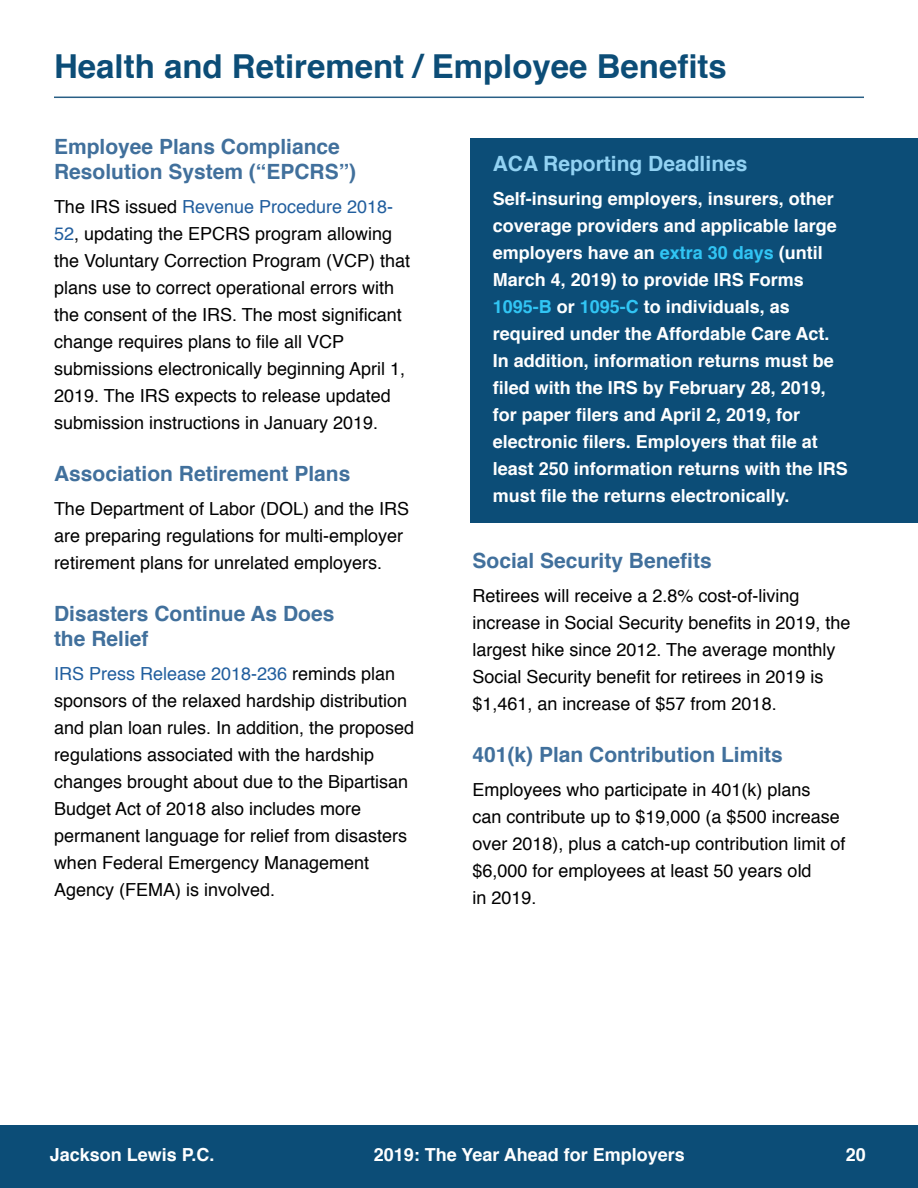
<style>
.page{position:relative;width:918px;height:1188px;background:#fff}
.page>*{position:absolute;margin:0;border:0;box-sizing:border-box;transform-origin:0 0}
.t1{font:700 33px "Helvetica";color:#0c4d77}
.t2{font:700 21px/25.2px "Helvetica";color:#41709c}
.t3{font:700 21px "Helvetica";color:#92d2f3}
.t4{font:18px/27px "Helvetica";color:#000}
.t5{font:700 18px/27px "Helvetica";color:#fff}
.s1{color:#215e9e}
.s2{color:#31c5f4}
</style>
<div class="page">
<div style="left:0;top:1125px;width:918px;height:63px;background:#0c4d77"></div>
<div style="left:470px;top:138px;width:448px;height:385px;background:#0c4d77"></div>
<hr style="left:54px;top:97px;width:810px;height:1px;background:#295f85">
<h1 class="t1" style="left:54px;top:39px;width:675px">Health and Retirement / Employee Benefits</h1>
<p class="t2" style="left:54px;top:134px;width:304px">Employee Plans Compliance<br>Resolution System (“EPCRS”)</p>
<p class="t4" style="left:54px;top:194px;width:358px">The IRS issued <span class="s1">Revenue Procedure 2018- 52</span>, updating the EPCRS program allowing the Voluntary Correction Program (VCP) that plans use to correct operational errors with the consent of the IRS. The most significant change requires plans to file all VCP submissions electronically beginning April 1, 2019. The IRS expects to release updated submission instructions in January 2019.</p>
<p class="t2" style="left:54px;top:461px;width:298px">Association Retirement Plans</p>
<p class="t4" style="left:54px;top:496px;width:357px">The Department of Labor (DOL) and the IRS are preparing regulations for multi-employer retirement plans for unrelated employers.</p>
<p class="t2" style="left:54px;top:601px;width:282px">Disasters Continue As Does the Relief</p>
<p class="t4" style="left:54px;top:661px;width:362px"><span class="s1">IRS Press Release 2018-236</span> reminds plan sponsors of the relaxed hardship distribution and plan loan rules. In addition, the proposed regulations associated with the hardship changes brought about due to the Bipartisan Budget Act of 2018 also includes more permanent language for relief from disasters when Federal Emergency Management Agency (FEMA) is involved.</p>
<p class="t3" style="left:493px;top:147px;width:256px">ACA Reporting Deadlines</p>
<p class="t5" style="left:493px;top:186px;width:357px">Self-insuring employers, insurers, other coverage providers and applicable large employers have an <span class="s2">extra 30 days</span> (until March 4, 2019) to provide IRS Forms <span class="s2">1095-B</span> or <span class="s2">1095-C</span> to individuals, as required under the Affordable Care Act.<br>In addition, information returns must be filed with the IRS by February 28, 2019, for paper filers and April 2, 2019, for electronic filers. Employers that file at least 250 information returns with the IRS must file the returns electronically.</p>
<p class="t2" style="left:472px;top:548px;width:241px">Social Security Benefits</p>
<p class="t4" style="left:472px;top:582px;width:379px">Retirees will receive a 2.8% cost-of-living increase in Social Security benefits in 2019, the largest hike since 2012. The average monthly Social Security benefit for retirees in 2019 is $1,461, an increase of $57 from 2018.</p>
<p class="t2" style="left:472px;top:742px;width:312px">401(k) Plan Contribution Limits</p>
<p class="t4" style="left:472px;top:776px;width:375px">Employees who participate in 401(k) plans<br>can contribute up to $19,000 (a $500 increase over 2018), plus a catch-up contribution limit of $6,000 for employees at least 50 years old<br>in 2019.</p>
<p class="t5" style="left:50px;top:1141px;width:166px">Jackson Lewis P.C.</p>
<p class="t5" style="left:374px;top:1141px;width:313px">2019: The Year Ahead for Employers</p>
<p class="t5" style="left:846px;top:1141px;width:22px">20</p>
</div>
